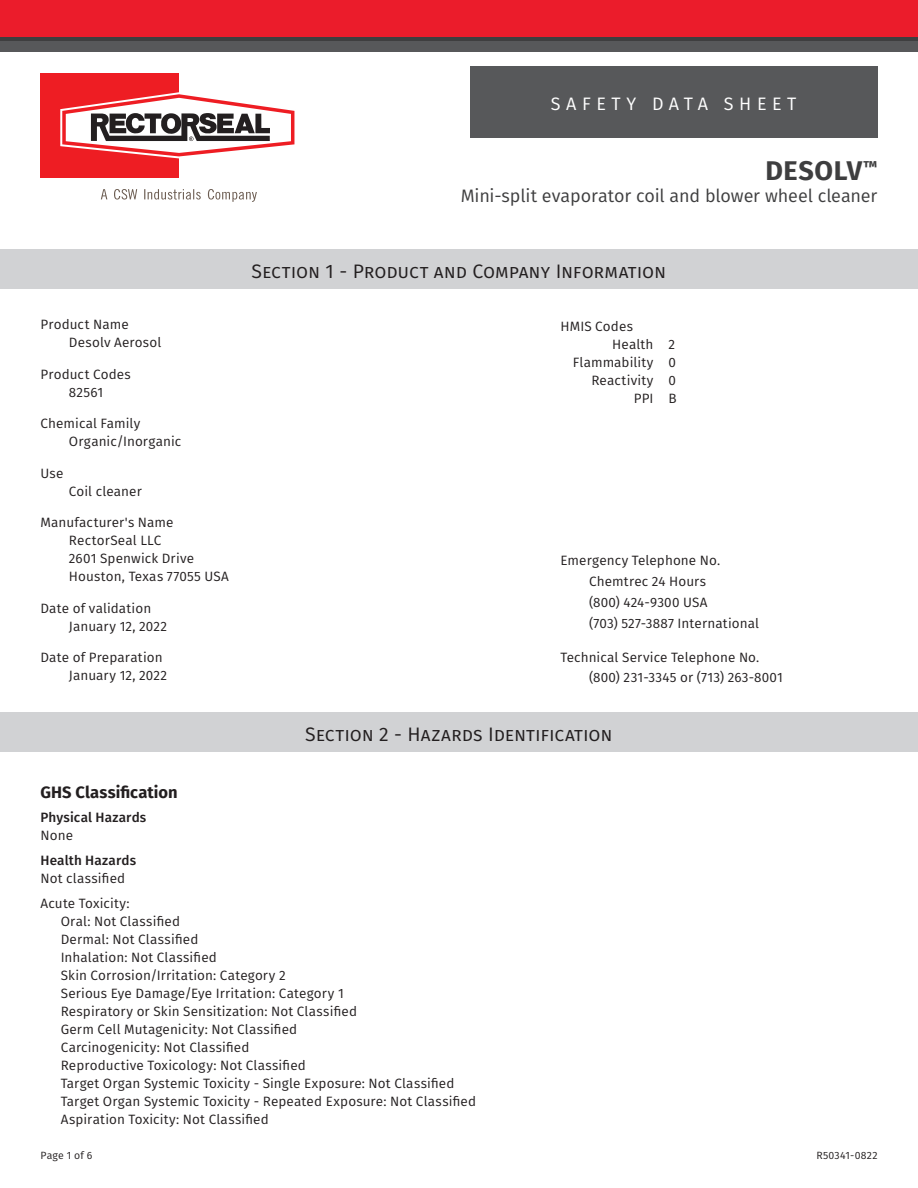
<style>
.page{position:relative;width:918px;height:1188px;background:#fff}
.page>*{position:absolute;margin:0;border:0;box-sizing:border-box;transform-origin:0 0}
.t1{font:700 27px "Fira Sans";letter-spacing:.02em;color:#3e3e3f}
.t2{font:19.5px "Fira Sans";letter-spacing:-.005em;color:#231f20}
.t3{font:18px "Fira Sans";letter-spacing:-.005em;color:#3e3e3f}
.t4{font:18px "Fira Sans";letter-spacing:.31em;color:#fff}
.t5{font:700 16.5px "Fira Sans";letter-spacing:.005em;color:#231f20}
.t6{font:13.5px/18px "Fira Sans";letter-spacing:.01em;color:#231f20}
.t7{font:500 13.5px "Fira Sans";letter-spacing:.01em;color:#231f20}
.t8{font:10.5px "Fira Sans";letter-spacing:.025em;color:#231f20}
</style>
<div class="page">
<div style="left:470px;top:66px;width:408px;height:71px;background:#57585a"></div>
<div style="left:0;top:40px;width:918px;height:12px;background:#57585a"></div>
<div style="left:0;top:0;width:918px;height:40px;background:#eb1c2b"></div>
<hr style="left:0;top:38px;width:918px;height:3px;background:#3e3e3f">
<div style="left:40px;top:73px;width:139px;height:105px;background:#ee1d23"></div>
<svg style="left:60px;top:92px;width:235px;height:66px"></svg>
<svg style="left:101px;top:189px;width:156px;height:13px"></svg>
<div style="left:0;top:249px;width:918px;height:40px;background:#d1d2d4"></div>
<div style="left:0;top:713px;width:918px;height:39px;background:#d1d2d4"></div>
<h3 class="t4" style="left:551px;top:91px;width:247px">SAFETY DATA SHEET</h3>
<h1 class="t1" style="left:766px;top:148px;width:113px">DESOLV<sup>™</sup></h1>
<h3 class="t3" style="left:461px;top:182px;width:418px">Mini-split evaporator coil and blower wheel cleaner</h3>
<p class="t6" style="left:69px;top:315px;width:94px;text-indent:-28px">Product Name<br>Desolv Aerosol</p>
<p class="t6" style="left:40px;top:365px;width:92px;text-align:center">Product Codes<br>82561</p>
<p class="t6" style="left:69px;top:414px;width:114px;text-indent:-28px">Chemical Family<br>Organic/Inorganic</p>
<p class="t6" style="left:40px;top:464px;width:24px">Use</p>
<p class="t6" style="left:69px;top:482px;width:74px">Coil cleaner</p>
<p class="t6" style="left:69px;top:513px;width:161px;text-indent:-28px">Manufacturer's Name<br>RectorSeal LLC<br>2601 Spenwick Drive<br>Houston, Texas 77055 USA</p>
<p class="t6" style="left:69px;top:598px;width:100px;text-indent:-28px">Date of validation<br>January 12, 2022</p>
<p class="t6" style="left:69px;top:648px;width:100px;text-indent:-28px">Date of Preparation<br>January 12, 2022</p>
<h2 class="t2" style="left:252px;top:257px;width:416px">Section 1 - Product and Company Information</h2>
<p class="t6" style="left:561px;top:317px;width:74px">HMIS Codes</p>
<p class="t6" style="left:612px;top:335px;width:64px">Health 2</p>
<p class="t6" style="left:573px;top:353px;width:105px">Flammability 0</p>
<p class="t6" style="left:591px;top:371px;width:86px">Reactivity 0</p>
<p class="t6" style="left:634px;top:389px;width:44px">PPI B</p>
<p class="t6" style="left:589px;top:550px;width:171px;line-height:20.7px;text-indent:-28px">Emergency Telephone No.<br>Chemtrec 24 Hours<br>(800) 424-9300 USA<br>(703) 527-3887 International</p>
<p class="t6" style="left:589px;top:646px;width:196px;line-height:20.7px;text-indent:-28px">Technical Service Telephone No. (800) 231-3345 or (713) 263-8001</p>
<h2 class="t2" style="left:305px;top:720px;width:309px">Section 2 - Hazards Identification</h2>
<p class="t5" style="left:40px;top:778px;width:139px">GHS Classification</p>
<p class="t7" style="left:40px;top:807px;width:107px">Physical Hazards</p>
<p class="t6" style="left:40px;top:826px;width:34px">None</p>
<p class="t7" style="left:40px;top:850px;width:97px">Health Hazards</p>
<p class="t6" style="left:40px;top:866px;width:91px;line-height:24.8px">Not classified<br>Acute Toxicity:</p>
<p class="t6" style="left:61px;top:912px;width:417px">Oral: Not Classified<br>Dermal: Not Classified<br>Inhalation: Not Classified<br>Skin Corrosion/Irritation: Category 2<br>Serious Eye Damage/Eye Irritation: Category 1<br>Respiratory or Skin Sensitization: Not Classified<br>Germ Cell Mutagenicity: Not Classified<br>Carcinogenicity: Not Classified<br>Reproductive Toxicology: Not Classified<br>Target Organ Systemic Toxicity - Single Exposure: Not Classified Target Organ Systemic Toxicity - Repeated Exposure: Not Classified Aspiration Toxicity: Not Classified</p>
<p class="t8" style="left:40px;top:1148px;width:53px">Page 1 of 6</p>
<p class="t8" style="left:816px;top:1148px;width:63px">R50341-0822</p>
</div>
